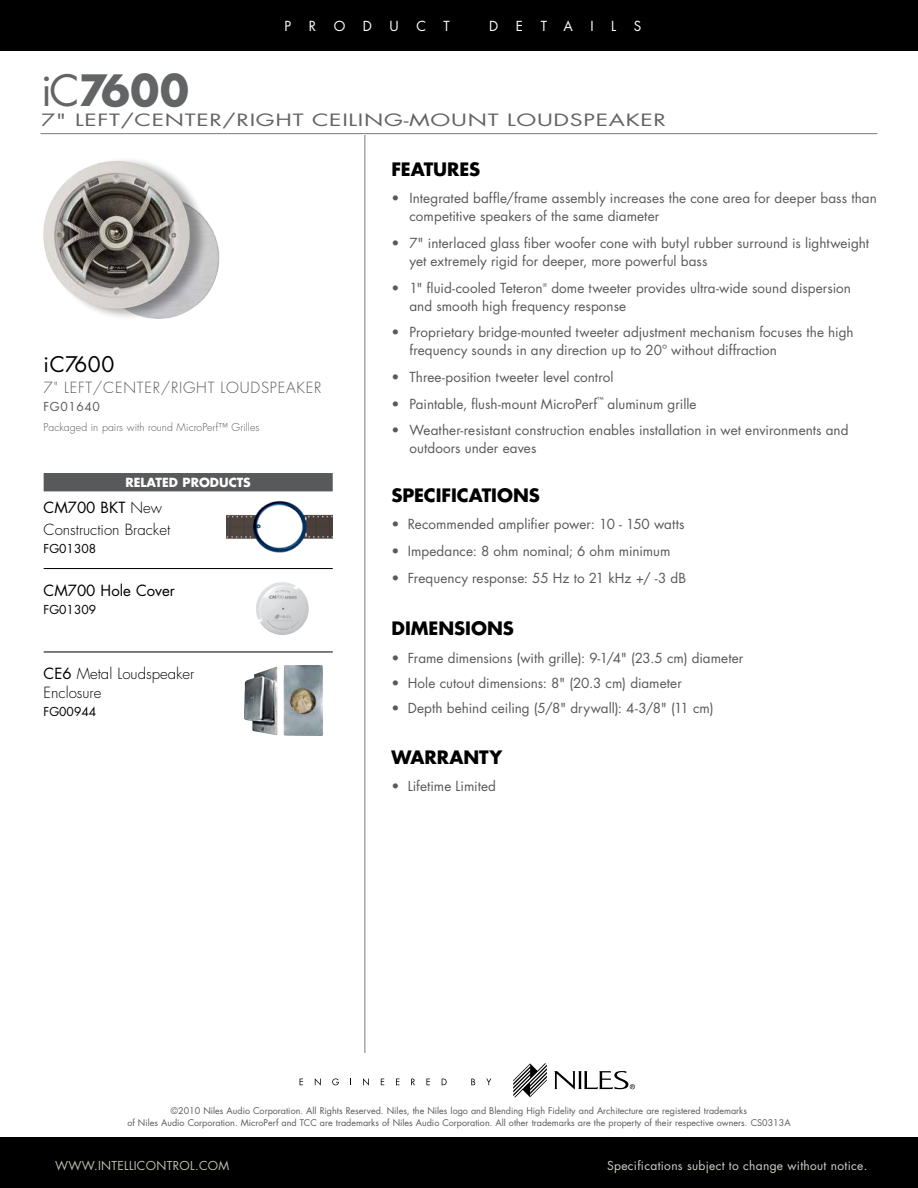
<style>
.page{position:relative;width:918px;height:1188px;background:#fff}
.page>*{position:absolute;margin:0;border:0;box-sizing:border-box;transform-origin:0 0}
.t1{font:700 42px "Futura Std";color:#636466}
.t2{font:21px "Futura Std";letter-spacing:.025em;color:#000}
.t3{font:700 18px "Futura Std";color:#000}
.t4{font:16.5px "Futura Std";letter-spacing:.03em;color:#636466;scale:1.4 1}
.t5{font:300 15px/22px "Futura Std";color:#000}
.t6{font:300 15px "Futura Std";letter-spacing:.05em;color:#58595b}
.t7{font:15px "Futura Std";color:#000}
.t8{font:13.5px/18px "Futura Std";letter-spacing:.005em;color:#58595b}
.t9{font:13.5px "Futura Std";color:#fff}
.t10{font:700 12.3px "Futura Std";color:#fff}
.t11{font:12px "Futura Std";letter-spacing:.025em;color:#d0d0c7}
.t12{font:12px "Futura Std";letter-spacing:.025em;color:#bdbdb0}
.t13{font:12px "Futura Std";color:#000}
.t14{font:12px "Futura Std";letter-spacing:.05em;color:#58595b}
.t15{font:300 10.5px "Futura Std";letter-spacing:.01em;color:#58595b}
.t16{font:9px/12px "Futura Std";color:#58595b;text-align:center}
.t17{font:6.75px "Futura Std";color:#58595b}
.t18{font:5.25px "Futura Std";color:#58595b}
.s1{font-weight:400}
</style>
<div class="page">
<div style="left:0;top:1138px;width:918px;height:50px;background:#000"></div>
<div style="left:0;top:0;width:918px;height:50px;background:#000"></div>
<hr style="left:40px;top:133px;width:838px;height:1px;background:#58595b">
<svg style="left:300px;top:1079px;width:3px;height:6px"></svg>
<svg style="left:315px;top:1078px;width:6px;height:8px"></svg>
<svg style="left:332px;top:1078px;width:7px;height:7px"></svg>
<svg style="left:363px;top:1078px;width:6px;height:8px"></svg>
<svg style="left:381px;top:1079px;width:3px;height:6px"></svg>
<svg style="left:396px;top:1079px;width:3px;height:6px"></svg>
<svg style="left:411px;top:1079px;width:4px;height:6px"></svg>
<svg style="left:426px;top:1079px;width:4px;height:6px"></svg>
<svg style="left:442px;top:1079px;width:5px;height:6px"></svg>
<svg style="left:471px;top:1079px;width:4px;height:6px"></svg>
<svg style="left:486px;top:1079px;width:5px;height:6px"></svg>
<svg style="left:513px;top:1063px;width:34px;height:34px"></svg>
<svg style="left:554px;top:1071px;width:81px;height:19px"></svg>
<hr style="left:364px;top:135px;width:1px;height:918px;background:#58595b">
<img style="left:208px;top:223px;width:12px;height:70px">
<div style="left:45px;top:157px;width:163px;height:164px;background:#000;opacity:.33"></div>
<img style="left:43px;top:161px;width:147px;height:148px">
<div style="left:44px;top:473px;width:289px;height:18px;background:#58595b"></div>
<hr style="left:44px;top:568px;width:289px;height:1px;background:#000">
<hr style="left:44px;top:651px;width:289px;height:1px;background:#000">
<img style="left:244px;top:667px;width:33px;height:68px">
<img style="left:284px;top:665px;width:39px;height:71px">
<img style="left:256px;top:582px;width:53px;height:53px">
<img style="left:227px;top:500px;width:106px;height:53px">
<p class="t9" style="left:285px;top:17px;width:24px">PRODU</p>
<p class="t9" style="left:416px;top:17px;width:11px">C</p>
<p class="t9" style="left:444px;top:17px;width:8px">T</p>
<p class="t9" style="left:489px;top:17px;width:22px">DETAI</p>
<p class="t9" style="left:611px;top:17px;width:7px">L</p>
<p class="t9" style="left:634px;top:17px;width:8px">S</p>
<h1 class="t1" style="left:41px;top:62px;width:149px"><span class="s1">iC</span>7600</h1>
<p class="t4" style="left:41px;top:109px;width:448px">7" Left/Center/Right Ceiling-Mount Loudspeaker</p>
<h2 class="t2" style="left:44px;top:351px;width:72px">iC7600</h2>
<p class="t6" style="left:44px;top:379px;width:279px">7" Left/Cente r/Right Loudspeaker</p>
<p class="t14" style="left:44px;top:399px;width:58px">FG01640</p>
<p class="t15" style="left:44px;top:421px;width:217px">Packaged in pairs with round MicroPerf™ Grilles</p>
<p class="t10" style="left:126px;top:475px;width:127px">RELATED PRODUCTS</p>
<p class="t5" style="left:44px;top:497px;width:128px"><span class="s1">CM700 BKT</span> N ew<br>Construction Bracket</p>
<p class="t13" style="left:44px;top:541px;width:54px">FG01308</p>
<p class="t7" style="left:44px;top:581px;width:133px">CM700 Hole Cover</p>
<p class="t13" style="left:44px;top:602px;width:54px">FG01309</p>
<p class="t5" style="left:44px;top:665px;width:152px;line-height:18.5px"><span class="s1">CE6</span> Metal Loudspeaker<br>Enclosure</p>
<p class="t13" style="left:44px;top:704px;width:54px">FG00944</p>
<h3 class="t3" style="left:392px;top:157px;width:90px">FEATURES</h3>
<p class="t8" style="left:409px;top:190px;width:469px;text-indent:-18px">• Integrated baffle/frame assembly increases the cone area for deeper bass than competitive speakers of the same diameter</p>
<p class="t8" style="left:409px;top:234px;width:461px;text-indent:-18px">• 7" interlaced glass fiber woofer cone with butyl rubber surround is lightweight yet extremely rigid for deeper, more powerful bass</p>
<p class="t8" style="left:392px;top:279px;width:153px">• 1" fluid-cooled Teteron</p>
<p class="t18" style="left:543px;top:282px;width:6px">®</p>
<p class="t8" style="left:409px;top:279px;width:443px;text-indent:142px">dome tweeter provides ultra-wide sound dispersion and smooth high frequency response</p>
<p class="t8" style="left:409px;top:324px;width:446px;text-indent:-18px">• Proprietary bridge-mounted tweeter adjustment mechanism focuses the high frequency sounds in any direction up to 20º without diffraction</p>
<p class="t8" style="left:392px;top:368px;width:224px">• Three-position tweeter level control</p>
<p class="t8" style="left:392px;top:395px;width:207px">• Paintable, flush-mount MicroPerf</p>
<p class="t17" style="left:597px;top:395px;width:8px">™</p>
<p class="t8" style="left:608px;top:395px;width:91px">aluminum grille</p>
<p class="t8" style="left:409px;top:421px;width:441px;text-indent:-18px">• Weather-resistant construction enables installation in wet environments and outdoors under eaves</p>
<h3 class="t3" style="left:392px;top:483px;width:150px">SPECIFICATIONS</h3>
<p class="t8" style="left:392px;top:515px;width:295px">• Recommended amplifier power: 10 - 150 watts</p>
<p class="t8" style="left:392px;top:542px;width:281px">• Impedance: 8 ohm nominal; 6 ohm minimum</p>
<p class="t8" style="left:392px;top:569px;width:296px">• Frequency response: 55 Hz to 21 kHz +/ -3 dB</p>
<h3 class="t3" style="left:392px;top:617px;width:124px">DIMENSIONS</h3>
<p class="t8" style="left:392px;top:649px;width:353px">• Frame dimensions (with grille): 9-1/4" (23.5 cm) diameter</p>
<p class="t8" style="left:392px;top:674px;width:292px">• Hole cutout dimensions: 8" (20.3 cm) diameter</p>
<p class="t8" style="left:392px;top:699px;width:324px">• Depth behind ceiling (5/8" drywall): 4-3/8" (11 cm)</p>
<h3 class="t3" style="left:392px;top:745px;width:112px">WARRANTY</h3>
<p class="t8" style="left:392px;top:777px;width:106px">• Lifetime Limited</p>
<p class="t16" style="left:127px;top:1105px;width:665px">©2010 N iles Audio Corporation. All Rights Reserved. N iles, the N iles logo and Blending H igh Fidelity and Architecture are registered trademarks<br>of N iles Audio Corporation. MicroPerf and TCC are trademarks of N iles Audio Corporation. All other trademarks are the property of their respective owners. CS0313A</p>
<p class="t12" style="left:55px;top:1157px;width:50px">WWW.INTE</p>
<p class="t12" style="left:124px;top:1157px;width:32px">LLICONTRO</p>
<p class="t12" style="left:190px;top:1157px;width:41px">L.COM</p>
<p class="t11" style="left:607px;top:1157px;width:262px">Specifications subject to change without notice.</p>
</div>
